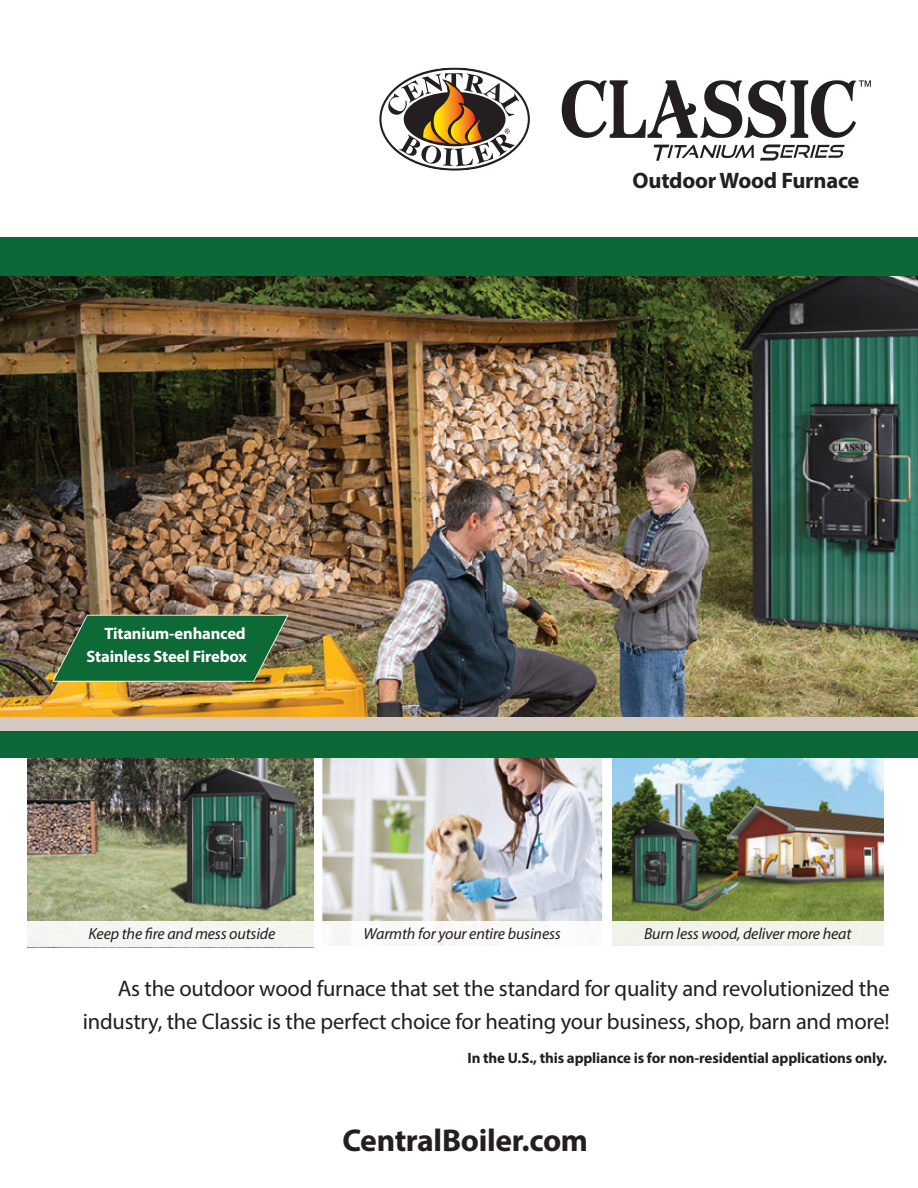
<style>
.page{position:relative;width:918px;height:1188px;background:#fff}
.page>*{position:absolute;margin:0;border:0;box-sizing:border-box;transform-origin:0 0}
.t1{font:700 31.65px "Myriad Pro";letter-spacing:-.01em;color:#231f20}
.t2{font:22.5px/33px "Myriad Pro";letter-spacing:-.01em;color:#231f20;text-align:right}
.t3{font:700 22.35px "Myriad Pro";letter-spacing:-.01em;color:#231f20}
.t4{font:700 16.5px/22.5px "Myriad Pro";letter-spacing:-.01em;color:#fff;text-align:right}
.t5{font:italic 16.05px "Myriad Pro";letter-spacing:-.01em;color:#231f20}
.t6{font:700 15px "Myriad Pro";letter-spacing:-.01em;color:#231f20}
</style>
<div class="page">
<img style="left:28px;top:758px;width:285px;height:163px">
<img style="left:322px;top:758px;width:280px;height:163px">
<svg style="left:379px;top:68px;width:151px;height:103px"></svg>
<svg style="left:562px;top:80px;width:309px;height:81px"></svg>
<img style="left:0;top:275px;width:918px;height:442px">
<img style="left:612px;top:758px;width:271px;height:163px">
<div style="left:28px;top:921px;width:863px;height:26px;background:linear-gradient(to right,#f7f7f5,#f4f5ef)"></div>
<div style="left:0;top:731px;width:918px;height:27px;background:#0c6937"></div>
<div style="left:0;top:717px;width:918px;height:14px;background:#d3c9c1"></div>
<div style="left:0;top:237px;width:918px;height:38px;background:#0c6937"></div>
<svg style="left:51px;top:614px;width:239px;height:69px;background:#2a6e3e"></svg>
<p class="t4" style="left:87px;top:622px;width:162px">Titanium-enhanced<br>Stainless Steel Firebox</p>
<p class="t3" style="left:633px;top:165px;width:228px">Outdoor Wood Furnace</p>
<p class="t5" style="left:89px;top:924px;width:188px">Keep the fire and mess outside</p>
<p class="t5" style="left:364px;top:924px;width:199px">Warmth for your entire business</p>
<p class="t5" style="left:644px;top:924px;width:209px">Burn less wood, deliver more heat</p>
<p class="t2" style="left:83px;top:972px;width:808px">As the outdoor wood furnace that set the standard for quality and revolutionized the industry, the Classic is the perfect choice for heating your business, shop, barn and more!</p>
<p class="t6" style="left:468px;top:1049px;width:421px">In the U.S., this appliance is for non-residential applications only.</p>
<p class="t1" style="left:342px;top:1120px;width:247px">CentralBoiler.com</p>
</div>
